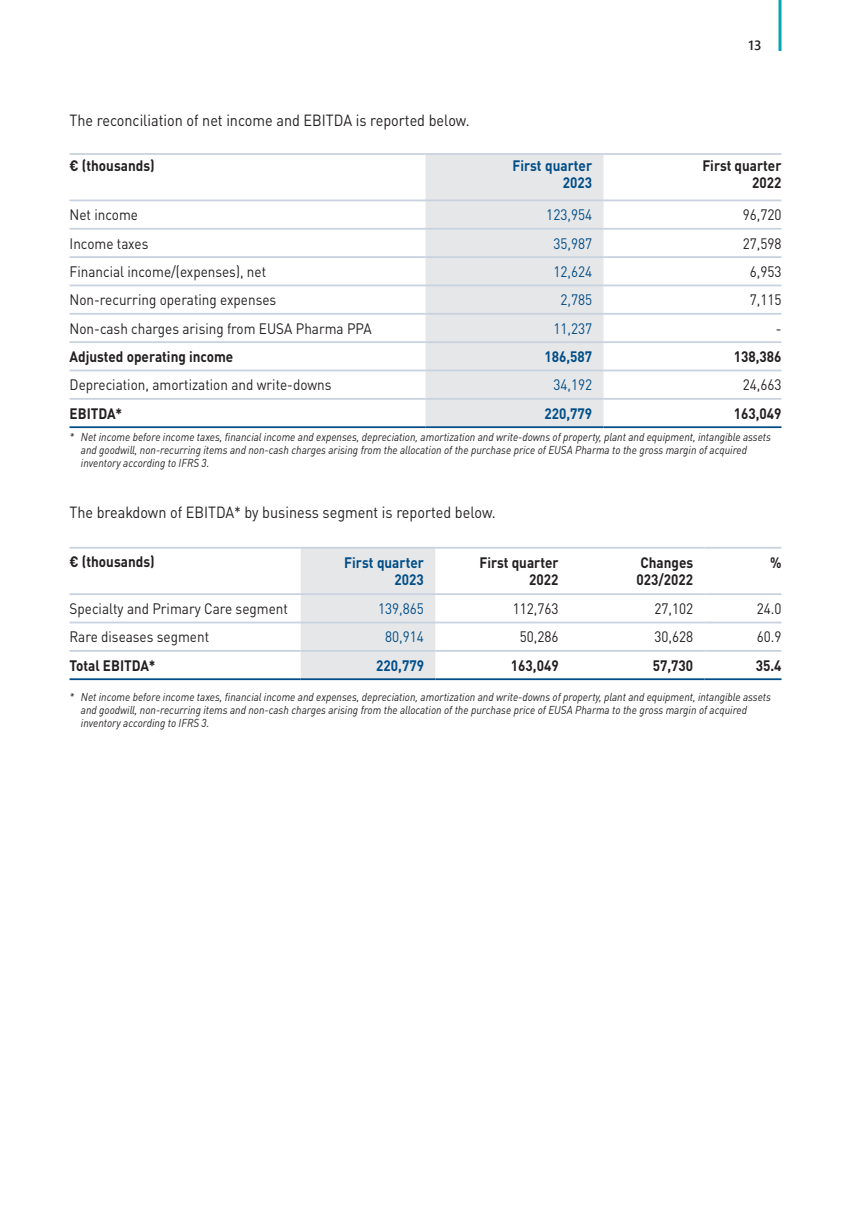
<style>
.page{position:relative;width:851px;height:1219px;background:#fff}
.page>*{position:absolute;margin:0;border:0;box-sizing:border-box;transform-origin:0 0}
.t1{font:16px "DINOT";color:#231f20;scale:.9 1}
.t2{font:15px "DINOT";color:#231f20;scale:.9 1}
.t3{font:700 15px/17px "DINOT";color:#231f20;text-align:right;scale:.9 1}
.t4{font:700 15px/17px "DINOT";color:#004d87;text-align:right;scale:.9 1}
.t5{font:15px "DINOT";color:#004d87;scale:.9 1}
.t6{font:600 13.4px "Segoe UI";color:#231f20}
.t7{font:italic 11.4px/13px "DINOT";color:#231f20;scale:.9 1}
</style>
<div class="page">
<hr style="left:778px;top:0;width:3px;height:51px;background:#06a5b4">
<div style="left:425px;top:155px;width:178px;height:271px;background:#e6e7e9"></div>
<hr style="left:70px;top:426px;width:355px;height:2px;background:#004d87">
<hr style="left:425px;top:426px;width:178px;height:2px;background:#004d87">
<hr style="left:603px;top:426px;width:178px;height:2px;background:#004d87">
<hr style="left:70px;top:153px;width:355px;height:2px;background:#c9d2df">
<hr style="left:425px;top:153px;width:178px;height:2px;background:#c9d2df">
<hr style="left:603px;top:153px;width:178px;height:2px;background:#c9d2df">
<hr style="left:70px;top:199px;width:355px;height:2px;background:#c9d2df">
<hr style="left:425px;top:199px;width:178px;height:2px;background:#c9d2df">
<hr style="left:603px;top:199px;width:178px;height:2px;background:#c9d2df">
<hr style="left:70px;top:228px;width:355px;height:2px;background:#c9d2df">
<hr style="left:425px;top:228px;width:178px;height:2px;background:#c9d2df">
<hr style="left:603px;top:228px;width:178px;height:2px;background:#c9d2df">
<hr style="left:70px;top:256px;width:355px;height:2px;background:#c9d2df">
<hr style="left:425px;top:256px;width:178px;height:2px;background:#c9d2df">
<hr style="left:603px;top:256px;width:178px;height:2px;background:#c9d2df">
<hr style="left:70px;top:285px;width:355px;height:1px;background:#c9d2df">
<hr style="left:425px;top:285px;width:178px;height:1px;background:#c9d2df">
<hr style="left:603px;top:285px;width:178px;height:1px;background:#c9d2df">
<hr style="left:70px;top:313px;width:355px;height:2px;background:#c9d2df">
<hr style="left:425px;top:313px;width:178px;height:2px;background:#c9d2df">
<hr style="left:603px;top:313px;width:178px;height:2px;background:#c9d2df">
<hr style="left:70px;top:341px;width:355px;height:2px;background:#c9d2df">
<hr style="left:425px;top:341px;width:178px;height:2px;background:#c9d2df">
<hr style="left:603px;top:341px;width:178px;height:2px;background:#c9d2df">
<hr style="left:70px;top:370px;width:355px;height:1px;background:#c9d2df">
<hr style="left:425px;top:370px;width:178px;height:1px;background:#c9d2df">
<hr style="left:603px;top:370px;width:178px;height:1px;background:#c9d2df">
<hr style="left:70px;top:398px;width:355px;height:2px;background:#c9d2df">
<hr style="left:425px;top:398px;width:178px;height:2px;background:#c9d2df">
<hr style="left:603px;top:398px;width:178px;height:2px;background:#c9d2df">
<div style="left:300px;top:549px;width:135px;height:129px;background:#e6e7e9"></div>
<hr style="left:70px;top:678px;width:230px;height:2px;background:#004d87">
<hr style="left:300px;top:678px;width:135px;height:2px;background:#004d87">
<hr style="left:435px;top:678px;width:135px;height:2px;background:#004d87">
<hr style="left:570px;top:678px;width:134px;height:2px;background:#004d87">
<hr style="left:704px;top:678px;width:77px;height:2px;background:#004d87">
<hr style="left:70px;top:547px;width:230px;height:2px;background:#c9d2df">
<hr style="left:300px;top:547px;width:135px;height:2px;background:#c9d2df">
<hr style="left:435px;top:547px;width:135px;height:2px;background:#c9d2df">
<hr style="left:570px;top:547px;width:134px;height:2px;background:#c9d2df">
<hr style="left:704px;top:547px;width:77px;height:2px;background:#c9d2df">
<hr style="left:70px;top:593px;width:230px;height:2px;background:#c9d2df">
<hr style="left:300px;top:593px;width:135px;height:2px;background:#c9d2df">
<hr style="left:435px;top:593px;width:135px;height:2px;background:#c9d2df">
<hr style="left:570px;top:593px;width:134px;height:2px;background:#c9d2df">
<hr style="left:704px;top:593px;width:77px;height:2px;background:#c9d2df">
<hr style="left:70px;top:622px;width:230px;height:1px;background:#c9d2df">
<hr style="left:300px;top:622px;width:135px;height:1px;background:#c9d2df">
<hr style="left:435px;top:622px;width:135px;height:1px;background:#c9d2df">
<hr style="left:570px;top:622px;width:134px;height:1px;background:#c9d2df">
<hr style="left:704px;top:622px;width:77px;height:1px;background:#c9d2df">
<hr style="left:70px;top:650px;width:230px;height:2px;background:#c9d2df">
<hr style="left:300px;top:650px;width:135px;height:2px;background:#c9d2df">
<hr style="left:435px;top:650px;width:135px;height:2px;background:#c9d2df">
<hr style="left:570px;top:650px;width:134px;height:2px;background:#c9d2df">
<hr style="left:704px;top:650px;width:77px;height:2px;background:#c9d2df">
<h1 class="t1" style="left:70px;top:110px;width:446px">The reconciliation of net income and EBITDA is reported below.</h1>
<p class="t6" style="left:748px;top:33px;width:14px">13</p>
<h2 class="t3" style="left:70px;top:157px;width:96px">€ (thousands)</h2>
<h2 class="t4" style="left:512px;top:157px;width:90px">First quarter<br>2023</h2>
<h2 class="t3" style="left:702px;top:157px;width:89px">First quarter<br>2022</h2>
<h2 class="t2" style="left:70px;top:206px;width:78px">Net income</h2>
<h2 class="t5" style="left:546px;top:206px;width:52px">123,954</h2>
<h2 class="t2" style="left:742px;top:206px;width:45px">96,720</h2>
<h2 class="t2" style="left:70px;top:234px;width:89px">Income taxes</h2>
<h2 class="t5" style="left:553px;top:234px;width:45px">35,987</h2>
<h2 class="t2" style="left:742px;top:234px;width:45px">27,598</h2>
<h2 class="t2" style="left:70px;top:262px;width:220px">Financial income/(expenses), net</h2>
<h2 class="t5" style="left:553px;top:262px;width:45px">12,624</h2>
<h2 class="t2" style="left:749px;top:262px;width:37px">6,953</h2>
<h2 class="t2" style="left:70px;top:291px;width:231px">Non-recurring operating expenses</h2>
<h2 class="t5" style="left:560px;top:291px;width:37px">2,785</h2>
<h2 class="t2" style="left:749px;top:291px;width:37px">7,115</h2>
<h2 class="t2" style="left:70px;top:319px;width:337px">Non-cash charges arising from EUSA Pharma PPA</h2>
<h2 class="t5" style="left:553px;top:319px;width:45px">11,237</h2>
<h2 class="t2" style="left:775px;top:319px;width:8px">-</h2>
<h2 class="t3" style="left:70px;top:348px;width:183px">Adjusted operating income</h2>
<h2 class="t4" style="left:544px;top:348px;width:55px">186,587</h2>
<h2 class="t3" style="left:733px;top:348px;width:55px">138,386</h2>
<h2 class="t2" style="left:70px;top:376px;width:292px">Depreciation, amortization and write-downs</h2>
<h2 class="t5" style="left:553px;top:376px;width:45px">34,192</h2>
<h2 class="t2" style="left:742px;top:376px;width:45px">24,663</h2>
<h2 class="t3" style="left:70px;top:404px;width:60px">EBITDA*</h2>
<h2 class="t4" style="left:544px;top:404px;width:55px">220,779</h2>
<h2 class="t3" style="left:733px;top:404px;width:55px">163,049</h2>
<p class="t7" style="left:81px;top:430px;width:768px;text-indent:-11px">* Net income before income taxes, financial income and expenses, depreciation, amortization and write-downs of property, plant and equipment, intangible assets and goodwill, non-recurring items and non-cash charges arising from the allocation of the purchase price of EUSA Pharma to the gross margin of acquired inventory according to IFRS 3.</p>
<h1 class="t1" style="left:70px;top:503px;width:475px">The breakdown of EBITDA* by business segment is reported below.</h1>
<h2 class="t3" style="left:70px;top:552px;width:96px">€ (thousands)</h2>
<h2 class="t4" style="left:344px;top:553px;width:90px">First quarter<br>2023</h2>
<h2 class="t3" style="left:479px;top:553px;width:89px">First quarter<br>2022</h2>
<h2 class="t3" style="left:636px;top:553px;width:65px;text-align:left">Changes<br>023/2022</h2>
<h2 class="t3" style="left:770px;top:553px;width:14px">%</h2>
<h2 class="t2" style="left:70px;top:599px;width:244px">Specialty and Primary Care segment</h2>
<h2 class="t5" style="left:378px;top:599px;width:52px">139,865</h2>
<h2 class="t2" style="left:512px;top:599px;width:52px">112,763</h2>
<h2 class="t2" style="left:654px;top:599px;width:45px">27,102</h2>
<h2 class="t2" style="left:756px;top:599px;width:29px">24.0</h2>
<h2 class="t2" style="left:70px;top:628px;width:157px">Rare diseases segment</h2>
<h2 class="t5" style="left:385px;top:628px;width:45px">80,914</h2>
<h2 class="t2" style="left:519px;top:628px;width:45px">50,286</h2>
<h2 class="t2" style="left:654px;top:628px;width:45px">30,628</h2>
<h2 class="t2" style="left:756px;top:628px;width:29px">60.9</h2>
<h2 class="t3" style="left:70px;top:656px;width:97px">Total EBITDA*</h2>
<h2 class="t4" style="left:376px;top:656px;width:55px">220,779</h2>
<h2 class="t3" style="left:511px;top:656px;width:55px">163,049</h2>
<h2 class="t3" style="left:652px;top:656px;width:46px">57,730</h2>
<h2 class="t3" style="left:755px;top:656px;width:30px">35.4</h2>
<p class="t7" style="left:81px;top:691px;width:768px;text-indent:-11px">* Net income before income taxes, financial income and expenses, depreciation, amortization and write-downs of property, plant and equipment, intangible assets and goodwill, non-recurring items and non-cash charges arising from the allocation of the purchase price of EUSA Pharma to the gross margin of acquired inventory according to IFRS 3.</p>
</div>
